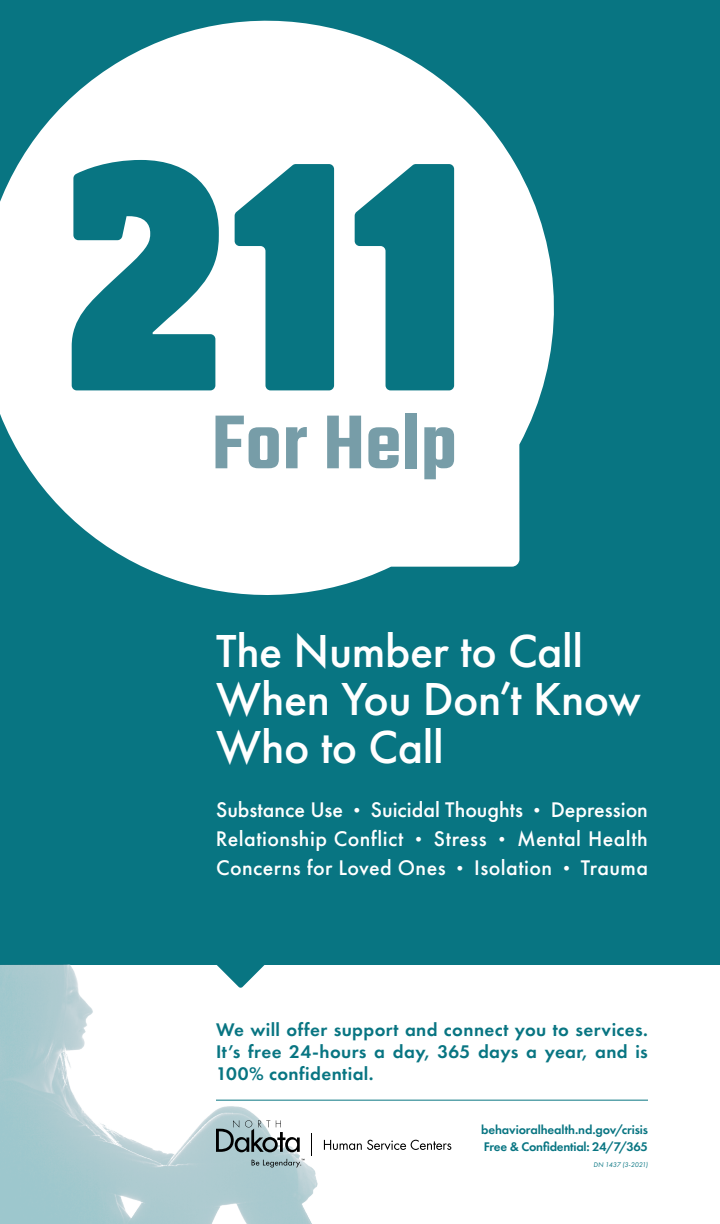
<style>
.page{position:relative;width:720px;height:1224px;background:#fff}
.page>*{position:absolute;margin:0;border:0;box-sizing:border-box;transform-origin:0 0}
.t1{font:500 48px/48px "Futura PT";letter-spacing:-.01em;color:#fff}
.t2{font:500 22px/29px "Futura PT";letter-spacing:.02em;color:#fff;text-align:justify}
.t3{font:600 19px/22px "Futura PT";letter-spacing:.02em;color:#087582;text-align:justify}
.t4{font:600 13px/17px "Futura PT";letter-spacing:-.01em;color:#087582}
.t5{font:italic 7px "Futura PT";letter-spacing:.005em;color:#087582}
.s1{font-size:17px}
</style>
<div class="page">
<div style="left:0;top:0;width:720px;height:965px;background:#087582"></div>
<svg style="left:0;top:20px;width:554px;height:575px;fill:#fff"></svg>
<img style="left:0;top:965px;width:337px;height:259px">
<svg style="left:311px;top:1133px;width:1px;height:23px"></svg>
<svg style="left:324px;top:1140px;width:127px;height:10px"></svg>
<svg style="left:216px;top:1120px;width:84px;height:32px"></svg>
<svg style="left:252px;top:1159px;width:53px;height:9px"></svg>
<hr style="left:216px;top:1100px;width:432px;height:1px;background:#087582">
<svg style="left:72px;top:160px;width:147px;height:230px"></svg>
<svg style="left:235px;top:164px;width:99px;height:226px"></svg>
<svg style="left:355px;top:164px;width:99px;height:226px"></svg>
<svg style="left:216px;top:416px;width:63px;height:52px;background:#b2c8ce"></svg>
<svg style="left:286px;top:427px;width:21px;height:41px"></svg>
<svg style="left:327px;top:416px;width:34px;height:52px;background:#9ab6be"></svg>
<svg style="left:368px;top:427px;width:31px;height:41px"></svg>
<div style="left:405px;top:413px;width:12px;height:55px;background:#779da8"></div>
<svg style="left:424px;top:427px;width:30px;height:52px;background:#9bb7bf"></svg>
<svg style="left:207px;top:965px;width:65px;height:23px"></svg>
<h1 class="t1" style="left:216px;top:627px;width:426px">The Number to Call<br>When You Don’t Know<br>Who to Call</h1>
<p class="t2" style="left:216px;top:795px;width:434px">Substance Use <span class="s1">•</span> Suicidal Thoughts <span class="s1">•</span> Depression Relationship Conflict <span class="s1">•</span> Stress <span class="s1">•</span> Mental Health Concerns for Loved Ones <span class="s1">•</span> Isolation <span class="s1">•</span> Trauma</p>
<p class="t3" style="left:216px;top:1018px;width:433px">We will offer support and connect you to services.<br>It’s free 24-hours a day, 365 days a year, and is 100% confidential.</p>
<p class="t4" style="left:481px;top:1121px;width:168px">behavioralhealth.nd.gov/crisis<br>Free &amp; Confidential: 24/7/365</p>
<p class="t5" style="left:594px;top:1160px;width:56px">DN 1437 (3-2021)</p>
</div>
